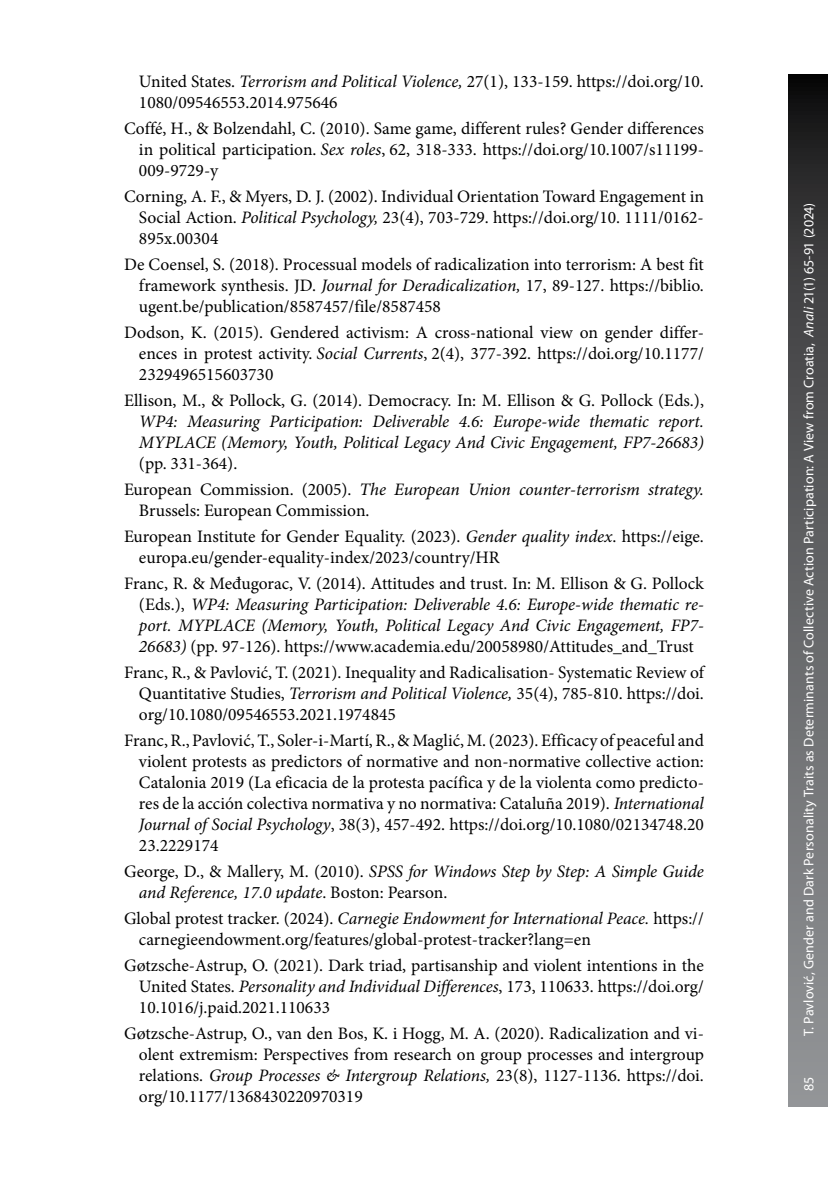
<style>
.page{position:relative;width:828px;height:1180px;background:#fff}
.page>*{position:absolute;margin:0;border:0;box-sizing:border-box;transform-origin:0 0}
.t1{font:17.5px/21px "Minion Pro";color:#000;text-align:justify}
.t2{font:italic 17.5px/21px "Minion Pro";letter-spacing:-.01em;color:#000}
.t3{font:14px "Myriad Pro";letter-spacing:.005em;color:#fff}
.s1{font-style:italic}
.s2{font-style:normal}
</style>
<div class="page">
<svg style="left:788px;top:74px;width:40px;height:1032px;background:#5e5f61"></svg>
<p class="t1" style="left:139px;top:71px;width:566px">United States. <span class="s1">Terrorism and Political Violence,</span> 27(1), 133-159. https://doi.org/10.<br>1080/09546553.2014.975646</p>
<p class="t1" style="left:139px;top:118px;width:566px;text-indent:-15px">Coffé, H., &amp; Bolzendahl, C. (2010). Same game, different rules? Gender differences in political participation. <span class="s1">Sex roles</span>, 62, 318-333. https://doi.org/10.1007/s11199- 009-9729-y</p>
<p class="t1" style="left:139px;top:186px;width:566px;text-indent:-15px">Corning, A. F., &amp; Myers, D. J. (2002). Individual Orientation Toward Engagement in Social Action. <span class="s1">Political Psychology,</span> 23(4), 703-729. https://doi.org/10. 1111/0162- 895x.00304</p>
<p class="t1" style="left:139px;top:254px;width:566px;text-indent:-15px">De Coensel, S. (2018). Processual models of radicalization into terrorism: A best fit framework synthesis. JD. <span class="s1">Journal for Deradicalization,</span> 17, 89-127. https://biblio. ugent.be/publication/8587457/file/8587458</p>
<p class="t1" style="left:139px;top:322px;width:566px;text-indent:-15px">Dodson, K. (2015). Gendered activism: A cross-national view on gender differ&shy;ences in protest activity. <span class="s1">Social Currents</span>, 2(4), 377-392. https://doi.org/10.1177/ 2329496515603730</p>
<p class="t1" style="left:124px;top:390px;width:581px">Ellison, M., &amp; Pollock, G. (2014). Democracy. In: M. Ellison &amp; G. Pollock (Eds.),</p>
<p class="t2" style="left:139px;top:411px;width:566px">WP4: Measuring Participation: Deliverable 4.6: Europe-wide thematic report.<br>MYPLACE (Memory, Youth, Political Legacy And Civic Engagement, FP7-26683)</p>
<p class="t2" style="left:124px;top:450px;width:581px;line-height:25.9px;text-indent:15px"><span class="s2">(pp. 331-364).<br>European Commission. (2005).</span> The European Union counter‐terrorism strategy.</p>
<p class="t1" style="left:124px;top:497px;width:581px;line-height:25.9px;text-indent:15px">Brussels: European Commission.<br>European Institute for Gender Equality. (2023). <span class="s1">Gender quality index</span>. https://eige.</p>
<p class="t1" style="left:124px;top:544px;width:581px;line-height:25.9px;text-indent:15px">europa.eu/gender-equality-index/2023/country/HR<br>Franc, R. &amp; Međugorac, V. (2014). Attitudes and trust. In: M. Ellison &amp; G. Pollock</p>
<p class="t2" style="left:139px;top:594px;width:566px;text-align:justify"><span class="s2">(Eds.),</span> WP4: Measuring Participation: Deliverable 4.6: Europe-wide thematic re&shy;port. MYPLACE (Memory, Youth, Political Legacy And Civic Engagement, FP7- 26683) <span class="s2">(pp. 97-126). https://www.academia.edu/20058980/Attitudes_and_Trust</span></p>
<p class="t1" style="left:139px;top:662px;width:566px;text-indent:-15px">Franc, R., &amp; Pavlović, T. (2021). Inequality and Radicalisation- Systematic Review of Quantitative Studies, <span class="s1">Terrorism and Political Violence,</span> 35(4), 785-810. https://doi. org/10.1080/09546553.2021.1974845</p>
<p class="t1" style="left:139px;top:730px;width:566px;text-indent:-15px">Franc, R., Pavlović, T., Soler-i-Martí, R., &amp; Maglić, M. (2023). Efficacy of peaceful and violent protests as predictors of normative and non-normative collective action:<br>Catalonia 2019 (La eficacia de la protesta pacífica y de la violenta como predicto&shy;res de la acción colectiva normativa y no normativa: Cataluña 2019). <span class="s1">International Journal of Social Psychology</span>, 38(3), 457-492. https://doi.org/10.1080/02134748.20<br>23.2229174</p>
<p class="t2" style="left:139px;top:860px;width:566px;text-indent:-15px"><span class="s2">George, D., &amp; Mallery, M. (2010).</span> SPSS for Windows Step by Step: A Simple Guide and Reference, 17.0 update<span class="s2">. Boston: Pearson.</span></p>
<p class="t1" style="left:139px;top:908px;width:566px;text-indent:-15px">Global protest tracker. (2024). <span class="s1">Carnegie Endowment for International Peace.</span> https:// carnegieendowment.org/features/global-protest-tracker?lang=en</p>
<p class="t1" style="left:139px;top:955px;width:566px;text-indent:-15px">Gøtzsche-Astrup, O. (2021). Dark triad, partisanship and violent intentions in the United States. <span class="s1">Personality and Individual Differences</span>, 173, 110633. https://doi.org/ 10.1016/j.paid.2021.110633</p>
<p class="t1" style="left:139px;top:1022px;width:566px;text-indent:-15px">Gøtzsche-Astrup, O., van den Bos, K. i Hogg, M. A. (2020). Radicalization and vi&shy;olent extremism: Perspectives from research on group processes and intergroup relations. <span class="s1">Group Processes &amp; Intergroup Relations,</span> 23(8), 1127-1136. https://doi. org/10.1177/1368430220970319</p>
<p class="t3" style="left:800px;top:1036px;width:835px;rotate:-90deg">T. Pavlović, Gender and Dark Personality Traits as Determinants of Collective Action Participation: A View from Croatia, <span class="s1">Anali</span> 21(1) 65-91 (2024)</p>
<p class="t3" style="left:800px;top:1090px;width:16px;rotate:-90deg">85</p>
</div>
